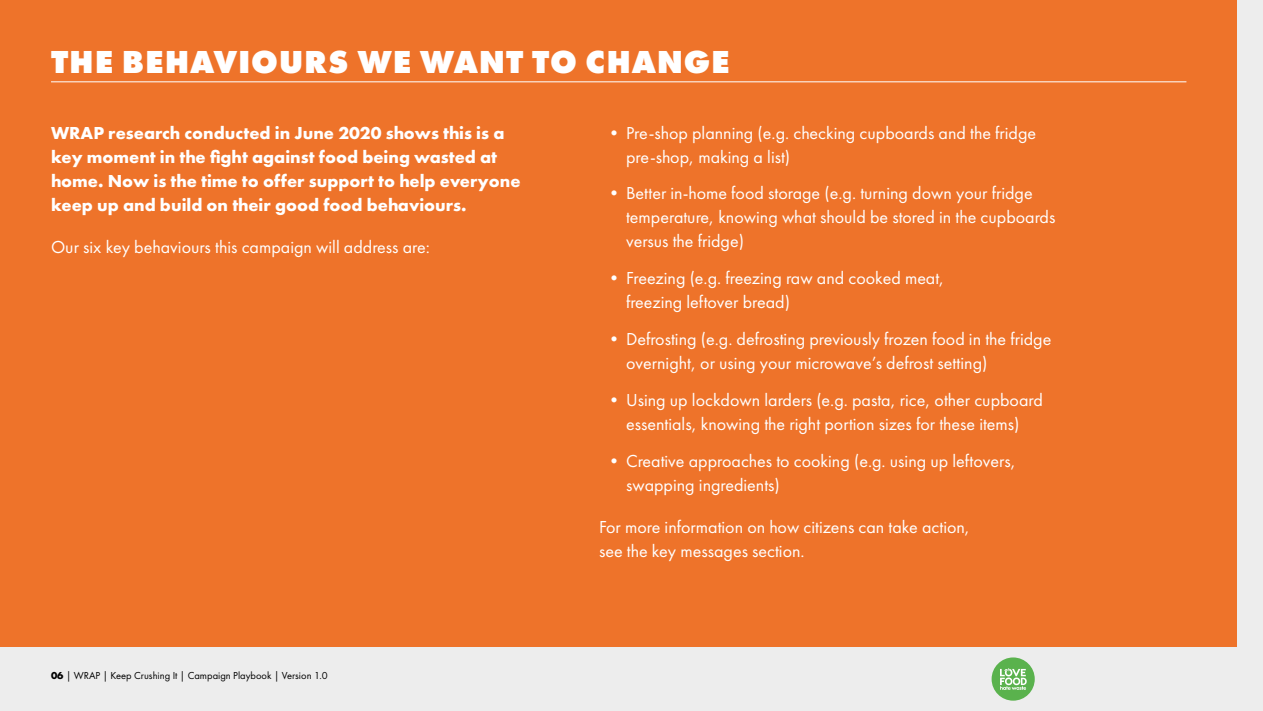
<style>
.page{position:relative;width:1263px;height:711px;background:#fff}
.page>*{position:absolute;margin:0;border:0;box-sizing:border-box;transform-origin:0 0}
.t1{font:800 33px "Futura PT";letter-spacing:.02em;color:#fff}
.t2{font:18px/24px "Futura PT";color:#fff}
.t3{font:700 18px/24px "Futura PT";color:#fff}
.t4{font:10.5px "Futura PT";color:#000}
.s1{font-weight:700}
</style>
<div class="page">
<div style="left:0;top:0;width:1263px;height:707px;background:#ee732a"></div>
<hr style="left:51px;top:81px;width:1135px;height:1px;background:#fff">
<div style="left:0;top:646px;width:1263px;height:64px;background:#ededed"></div>
<div style="left:1237px;top:0;width:26px;height:710px;background:#ededed"></div>
<div style="left:991px;top:657px;width:44px;height:43px;background:#5ab24d;border-radius:50%"></div>
<svg style="left:1000px;top:668px;width:27px;height:21px"></svg>
<h1 class="t1" style="left:51px;top:41px;width:680px">THE BEHAVIOURS WE WANT TO CHANGE</h1>
<p class="t3" style="left:51px;top:120px;width:471px">WRAP research conducted in June 2020 shows this is a key moment in the fight against food being wasted at home. Now is the time to offer support to help everyone keep up and build on their good food behaviours.</p>
<p class="t2" style="left:51px;top:234px;width:380px">Our six key behaviours this campaign will address are:</p>
<p class="t4" style="left:51px;top:668px;width:278px"><span class="s1">06</span> | WRAP | Keep Crushing It | Campaign Playbook | Version 1.0</p>
<p class="t2" style="left:626px;top:120px;width:412px;text-indent:-21px">• Pre-shop planning (e.g. checking cupboards and the fridge pre-shop, making a list)</p>
<p class="t2" style="left:626px;top:181px;width:431px;text-indent:-21px">• Better in-home food storage (e.g. turning down your fridge temperature, knowing what should be stored in the cupboards versus the fridge)</p>
<p class="t2" style="left:626px;top:266px;width:320px;text-indent:-21px">• Freezing (e.g. freezing raw and cooked meat, freezing leftover bread)</p>
<p class="t2" style="left:626px;top:327px;width:427px;text-indent:-21px">• Defrosting (e.g. defrosting previously frozen food in the fridge overnight, or using your microwave’s defrost setting)</p>
<p class="t2" style="left:605px;top:387px;width:439px;text-align:center">• Using up lockdown larders (e.g. pasta, rice, other cupboard essentials, knowing the right portion sizes for these items)</p>
<p class="t2" style="left:626px;top:448px;width:391px;text-indent:-21px">• Creative approaches to cooking (e.g. using up leftovers, swapping ingredients)</p>
<p class="t2" style="left:599px;top:514px;width:372px">For more information on how citizens can take action, see the key messages section.</p>
</div>
